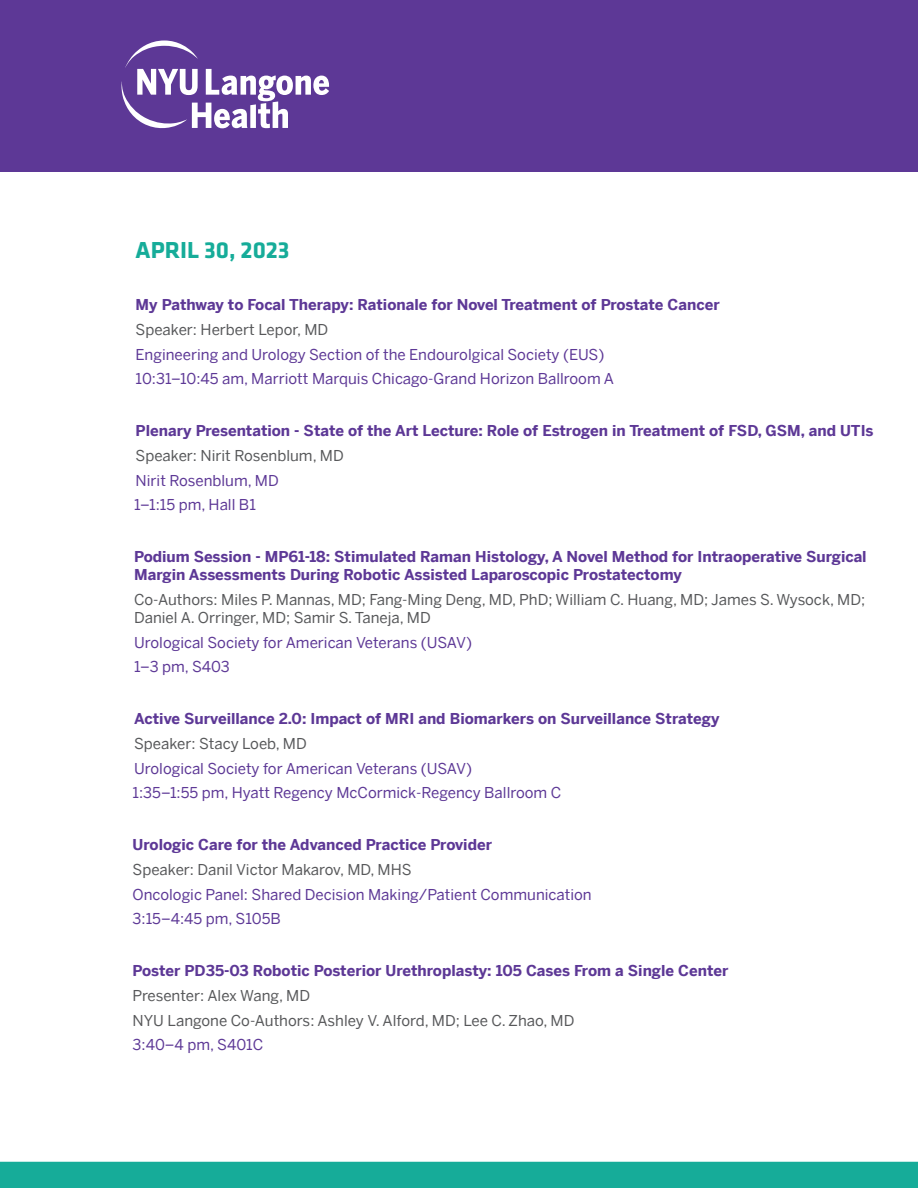
<style>
.page{position:relative;width:918px;height:1188px;background:#fff}
.page>*{position:absolute;margin:0;border:0;box-sizing:border-box;transform-origin:0 0}
.t1{font:700 24px "Klavika Basic";color:#16ac99}
.t2{font:700 15px/18px "Benton Sans";color:#5d3896}
.t3{font:15px/24.8px "Benton Sans";color:#5d3896}
.t4{font:15px/18px "Benton Sans";color:#57585a}
</style>
<div class="page">
<div style="left:0;top:1162px;width:918px;height:26px;background:#16ac99"></div>
<div style="left:0;top:0;width:918px;height:172px;background:#5d3896"></div>
<svg style="left:121px;top:41px;width:208px;height:88px"></svg>
<h1 class="t1" style="left:136px;top:233px;width:155px">APRIL 30, 2023</h1>
<p class="t2" style="left:136px;top:294px;width:586px">My Pathway to Focal Therapy: Rationale for Novel Treatment of Prostate Cancer</p>
<p class="t4" style="left:136px;top:319px;width:194px">Speaker: Herbert Lepor, MD</p>
<p class="t3" style="left:136px;top:340px;width:480px">Engineering and Urology Section of the Endourolgical Society (EUS)<br>10:31–10:45 am, Marriott Marquis Chicago-Grand Horizon Ballroom A</p>
<p class="t2" style="left:136px;top:420px;width:740px">Plenary Presentation - State of the Art Lecture: Role of Estrogen in Treatment of FSD, GSM, and UTIs</p>
<p class="t4" style="left:136px;top:445px;width:210px">Speaker: Nirit Rosenblum, MD</p>
<p class="t3" style="left:134px;top:466px;width:146px">Nirit Rosenblum, MD<br>1–1:15 pm, Hall B1</p>
<p class="t2" style="left:134px;top:546px;width:734px">Podium Session - MP61-18: Stimulated Raman Histology, A Novel Method for Intraoperative Surgical<br>Margin Assessments During Robotic Assisted Laparoscopic Prostatectomy</p>
<p class="t4" style="left:134px;top:589px;width:733px">Co-Authors: Miles P. Mannas, MD; Fang-Ming Deng, MD, PhD; William C. Huang, MD; James S. Wysock, MD;<br>Daniel A. Orringer, MD; Samir S. Taneja, MD</p>
<p class="t3" style="left:134px;top:628px;width:340px">Urological Society for American Veterans (USAV)<br>1–3 pm, S403</p>
<p class="t2" style="left:134px;top:708px;width:587px">Active Surveillance 2.0: Impact of MRI and Biomarkers on Surveillance Strategy</p>
<p class="t4" style="left:134px;top:733px;width:174px">Speaker: Stacy Loeb, MD</p>
<p class="t3" style="left:133px;top:754px;width:430px">Urological Society for American Veterans (USAV)<br>1:35–1:55 pm, Hyatt Regency McCormick-Regency Ballroom C</p>
<p class="t2" style="left:133px;top:834px;width:361px">Urologic Care for the Advanced Practice Provider</p>
<p class="t4" style="left:133px;top:859px;width:281px">Speaker: Danil Victor Makarov, MD, MHS</p>
<p class="t3" style="left:133px;top:880px;width:461px">Oncologic Panel: Shared Decision Making/Patient Communication<br>3:15–4:45 pm, S105B</p>
<p class="t2" style="left:133px;top:960px;width:597px">Poster PD35-03 Robotic Posterior Urethroplasty: 105 Cases From a Single Center</p>
<p class="t4" style="left:133px;top:981px;width:443px;line-height:24.8px">Presenter: Alex Wang, MD<br>NYU Langone Co-Authors: Ashley V. Alford, MD; Lee C. Zhao, MD</p>
<p class="t3" style="left:133px;top:1031px;width:132px">3:40–4 pm, S401C</p>
</div>
